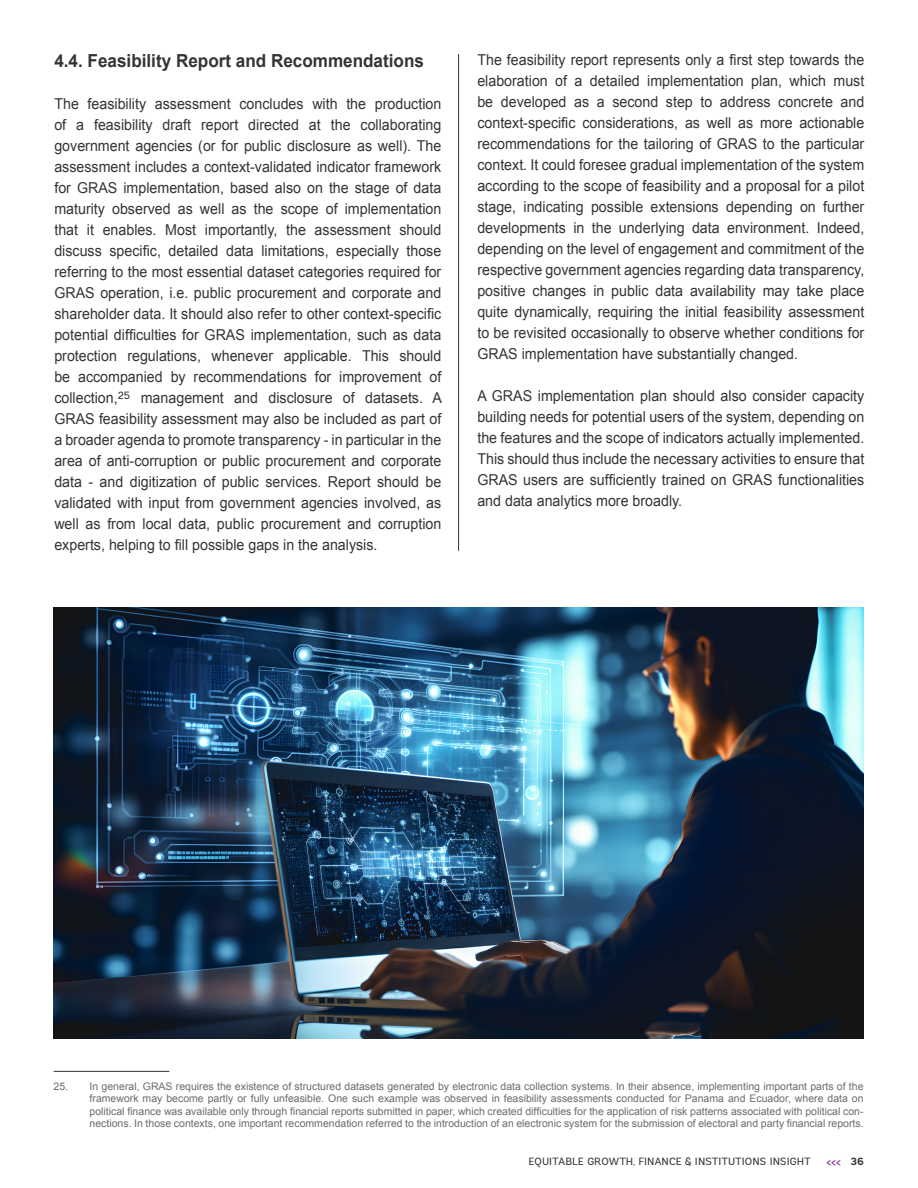
<style>
.page{position:relative;width:918px;height:1188px;background:#fff}
.page>*{position:absolute;margin:0;border:0;box-sizing:border-box;transform-origin:0 0}
.body{font:700 18px "Arial";color:#343437;scale:.95 1}
.body-2{font:15px/21px "Arial";color:#343437;text-align:justify;scale:.95 1}
.t1{font:700 12px "Andes";color:#862b91;scale:.95 1}
.t2{font:10.5px/12.6px "Arial";color:#696c70;text-align:justify}
.t3{font:10.5px "Andes";letter-spacing:-.015em;color:#343437}
.s1{font-size:10.5px;color:#343437}
</style>
<div class="page">
<hr style="left:458px;top:54px;width:1px;height:497px;background:#343437">
<hr style="left:54px;top:1071px;width:115px;height:1px;background:#343437">
<img style="left:54px;top:608px;width:810px;height:431px">
<p class="body" style="left:54px;top:49px;width:391px">4.4. Feasibility Report and Recommendations</p>
<p class="body-2" style="left:54px;top:93px;width:410px">The feasibility assessment concludes with the production of a feasibility draft report directed at the collaborating government agencies (or for public disclosure as well). The assessment includes a context-validated indicator framework for GRAS implementation, based also on the stage of data maturity observed as well as the scope of implementation that it enables. Most importantly, the assessment should discuss specific, detailed data limitations, especially those referring to the most essential dataset categories required for GRAS operation, i.e. public procurement and corporate and shareholder data. It should also refer to other context-specific potential difficulties for GRAS implementation, such as data protection regulations, whenever applicable. This should be accompanied by recommendations for improvement of collection,<sup>25</sup> management and disclosure of datasets. A GRAS feasibility assessment may also be included as part of a broader agenda to promote transparency - in particular in the area of anti-corruption or public procurement and corporate data - and digitization of public services. Report should be validated with input from government agencies involved, as well as from local data, public procurement and corruption experts, helping to fill possible gaps in the analysis.</p>
<p class="body-2" style="left:477px;top:49px;width:409px">The feasibility report represents only a first step towards the elaboration of a detailed implementation plan, which must be developed as a second step to address concrete and context-specific considerations, as well as more actionable recommendations for the tailoring of GRAS to the particular context. It could foresee gradual implementation of the system according to the scope of feasibility and a proposal for a pilot stage, indicating possible extensions depending on further developments in the underlying data environment. Indeed, depending on the level of engagement and commitment of the respective government agencies regarding data transparency, positive changes in public data availability may take place quite dynamically, requiring the initial feasibility assessment to be revisited occasionally to observe whether conditions for GRAS implementation have substantially changed.</p>
<p class="body-2" style="left:477px;top:385px;width:409px">A GRAS implementation plan should also consider capacity building needs for potential users of the system, depending on the features and the scope of indicators actually implemented.<br>This should thus include the necessary activities to ensure that GRAS users are sufficiently trained on GRAS functionalities and data analytics more broadly.</p>
<p class="t2" style="left:90px;top:1080px;width:775px;text-indent:-36px">25. In general, GRAS requires the existence of structured datasets generated by electronic data collection systems. In their absence, implementing important parts of the framework may become partly or fully unfeasible. One such example was observed in feasibility assessments conducted for Panama and Ecuador, where data on political finance was available only through financial reports submitted in paper, which created difficulties for the application of risk patterns associated with political con&shy;nections. In those contexts, one important recommendation referred to the introduction of an electronic system for the submission of electoral and party financial reports.</p>
<p class="t3" style="left:529px;top:1155px;width:284px">EQUITABLE GROWTH, FINANCE &amp; INSTITUTIONS INSIGHT</p>
<p class="t1" style="left:826px;top:1154px;width:41px">&lt;&lt;&lt; <span class="s1">36</span></p>
</div>
